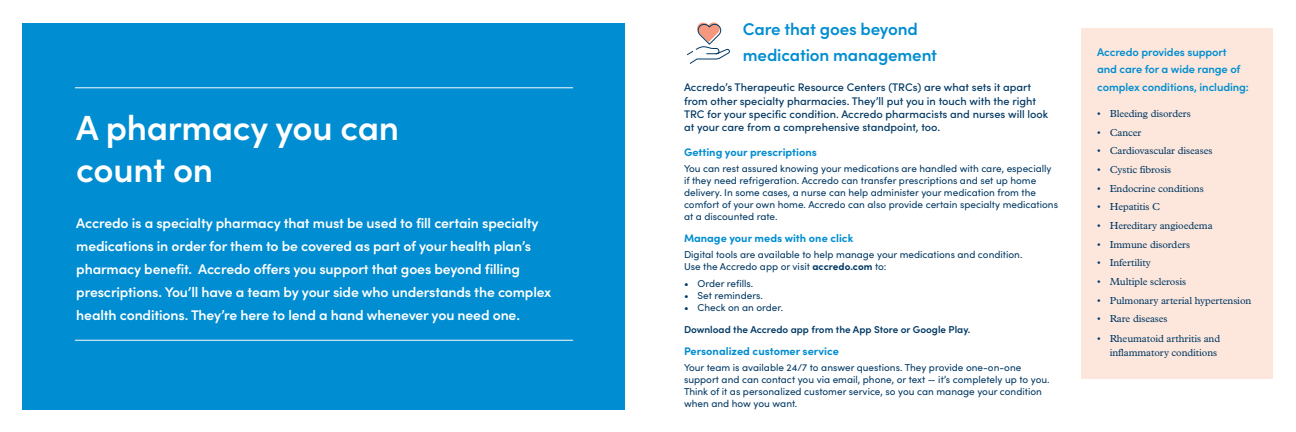
<style>
.page{position:relative;width:1296px;height:432px;background:#fff}
.page>*{position:absolute;margin:0;border:0;box-sizing:border-box;transform-origin:0 0}
.t1{font:600 35px/42px "Sofia Pro";letter-spacing:-.01em;color:#fff}
.t2{font:600 17px/26px "Sofia Pro";letter-spacing:-.01em;color:#008dd1}
.t3{font:600 14px/23px "Sofia Pro";letter-spacing:-.01em;color:#fff}
.t4{font:600 11.2px/17.7px "Sofia Pro";letter-spacing:-.01em;color:#008dd1}
.t5{font:500 11px/13.2px "Sofia Pro";color:#003863}
.Paragraph_Style_1{font:700 11px "Sofia Pro";color:#008dd1}
.Serif_Body{font:700 11px "Sofia Pro";color:#008dd1}
.t6{font:10.3px/14px "Plantin MT Pro";letter-spacing:-.01em;color:#003863;text-align:right}
.Paragraph_Style_1-2{font:10px/12px "Sofia Pro";color:#003863}
.Serif_Body-2{font:10px/12px "Sofia Pro";color:#003863}
.Serif_Body-3{font:600 10px "Sofia Pro";color:#003863}
.s1{font-weight:700}
</style>
<div class="page">
<div style="left:1082px;top:28px;width:191px;height:351px;background:#fde7dc"></div>
<div style="left:22px;top:23px;width:604px;height:387px;background:#008dd1"></div>
<hr style="left:75px;top:87px;width:498px;height:1px;background:#fff">
<hr style="left:75px;top:340px;width:498px;height:1px;background:#fff">
<svg style="left:687px;top:22px;width:43px;height:42px"></svg>
<h1 class="t1" style="left:76px;top:105px;width:324px">A pharmacy you can count on</h1>
<h2 class="t3" style="left:76px;top:210px;width:477px">Accredo is a specialty pharmacy that must be used to fill certain specialty medications in order for them to be covered as part of your health plan’s pharmacy benefit. Accredo offers you support that goes beyond filling prescriptions. You’ll have a team by your side who understands the complex health conditions. They’re here to lend a hand whenever you need one.</h2>
<h3 class="t2" style="left:743px;top:15px;width:196px">Care that goes beyond medication management</h3>
<h3 class="t5" style="left:684px;top:80px;width:366px">Accredo’s Therapeutic Resource Centers (TRCs) are what sets it apart from other specialty pharmacies. They’ll put you in touch with the right TRC for your specific condition. Accredo pharmacists and nurses will look at your care from a comprehensive standpoint, too.</h3>
<p class="Paragraph_Style_1" style="left:684px;top:144px;width:134px">Getting your prescriptions</p>
<p class="Paragraph_Style_1-2" style="left:684px;top:162px;width:376px">You can rest assured knowing your medications are handled with care, especially if they need refrigeration. Accredo can transfer prescriptions and set up home delivery. In some cases, a nurse can help administer your medication from the comfort of your own home. Accredo can also provide certain specialty medications at a discounted rate.</p>
<p class="Paragraph_Style_1" style="left:684px;top:230px;width:171px">Manage your meds with one click</p>
<p class="Paragraph_Style_1-2" style="left:684px;top:248px;width:340px">Digital tools are available to help manage your medications and condition.<br>Use the Accredo app or visit <span class="s1">accredo.com</span> to:</p>
<p class="Paragraph_Style_1-2" style="left:684px;top:277px;width:71px">• Order refills.</p>
<p class="Paragraph_Style_1-2" style="left:684px;top:289px;width:80px">• Set reminders.</p>
<p class="Paragraph_Style_1-2" style="left:684px;top:301px;width:101px">• Check on an order.</p>
<p class="Serif_Body-3" style="left:684px;top:322px;width:288px">Download the Accredo app from the App Store or Google Play.</p>
<p class="Serif_Body" style="left:684px;top:343px;width:156px">Personalized customer service</p>
<p class="Serif_Body-2" style="left:684px;top:361px;width:367px">Your team is available 24/7 to answer questions. They provide one-on-one support and can contact you via email, phone, or text — it’s completely up to you.<br>Think of it as personalized customer service, so you can manage your condition when and how you want.</p>
<h4 class="t4" style="left:1097px;top:42px;width:153px">Accredo provides support and care for a wide range of complex conditions, including:</h4>
<p class="t6" style="left:1097px;top:107px;width:95px">• Bleeding disorders</p>
<p class="t6" style="left:1097px;top:125px;width:46px">• Cancer</p>
<p class="t6" style="left:1097px;top:144px;width:117px">• Cardiovascular diseases</p>
<p class="t6" style="left:1097px;top:163px;width:75px">• Cystic fibrosis</p>
<p class="t6" style="left:1097px;top:181px;width:108px">• Endocrine conditions</p>
<p class="t6" style="left:1097px;top:200px;width:65px">• Hepatitis C</p>
<p class="t6" style="left:1097px;top:219px;width:117px">• Hereditary angioedema</p>
<p class="t6" style="left:1097px;top:237px;width:94px">• Immune disorders</p>
<p class="t6" style="left:1097px;top:256px;width:55px">• Infertility</p>
<p class="t6" style="left:1097px;top:274px;width:90px">• Multiple sclerosis</p>
<p class="t6" style="left:1097px;top:293px;width:156px">• Pulmonary arterial hypertension</p>
<p class="t6" style="left:1097px;top:312px;width:72px">• Rare diseases</p>
<p class="t6" style="left:1097px;top:331px;width:125px">• Rheumatoid arthritis and inflammatory conditions</p>
</div>
